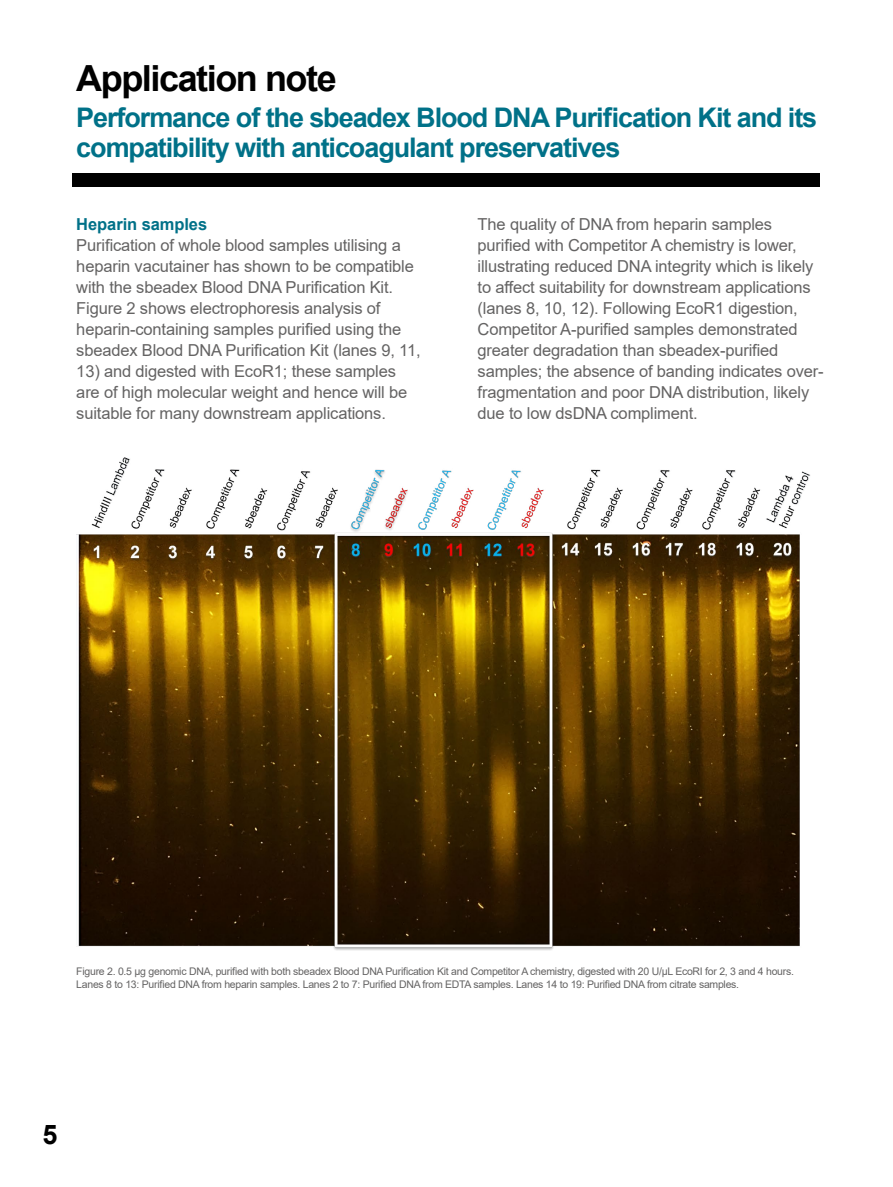
<style>
.page{position:relative;width:893px;height:1187px;background:#fff}
.page>*{position:absolute;margin:0;border:0;box-sizing:border-box;transform-origin:0 0}
.t1{font:700 36px "Arial";letter-spacing:-.04em;color:#000}
.t2{font:700 27px/30.6px "Arial";letter-spacing:-.04em;color:#007188}
.t3{font:700 27px "Arial";color:#000}
.t4{font:16.5px/21px "Arial";letter-spacing:-.01em;color:#646363}
.t5{font:700 16.5px "Arial";letter-spacing:-.005em;color:#007188}
.t6{font:10.5px/12.6px "Arial";letter-spacing:-.025em;color:#646363}
</style>
<div class="page">
<div style="left:72px;top:173px;width:748px;height:14px;background:#000"></div>
<img style="left:76px;top:457px;width:734px;height:493px">
<h1 class="t1" style="left:76px;top:53px;width:262px">Application note</h1>
<h2 class="t2" style="left:76px;top:102px;width:742px">Performance of the sbeadex Blood DNA Purification Kit and its compatibility with anticoagulant preservatives</h2>
<p class="t5" style="left:76px;top:212px;width:132px">Heparin samples</p>
<p class="t4" style="left:76px;top:234px;width:346px">Purification of whole blood samples utilising a heparin vacutainer has shown to be compatible with the sbeadex Blood DNA Purification Kit.<br>Figure 2 shows electrophoresis analysis of heparin-containing samples purified using the sbeadex Blood DNA Purification Kit (lanes 9, 11,</p>
<p class="t4" style="left:76px;top:360px;width:332px">13) and digested with EcoR1; these samples are of high molecular weight and hence will be suitable for many downstream applications.</p>
<p class="t4" style="left:478px;top:213px;width:347px">The quality of DNA from heparin samples purified with Competitor A chemistry is lower, illustrating reduced DNA integrity which is likely to affect suitability for downstream applications (lanes 8, 10, 12). Following EcoR1 digestion, Competitor A-purified samples demonstrated greater degradation than sbeadex-purified samples; the absence of banding indicates over&shy;fragmentation and poor DNA distribution, likely due to low dsDNA compliment.</p>
<p class="t6" style="left:76px;top:965px;width:719px">Figure 2. 0.5 µg genomic DNA, purified with both sbeadex Blood DNA Purification Kit and Competitor A chemistry, digested with 20 U/µL EcoRI for 2, 3 and 4 hours.<br>Lanes 8 to 13: Purified DNA from heparin samples. Lanes 2 to 7: Purified DNA from EDTA samples. Lanes 14 to 19: Purified DNA from citrate samples.</p>
<h2 class="t3" style="left:43px;top:1115px;width:17px">5</h2>
</div>
